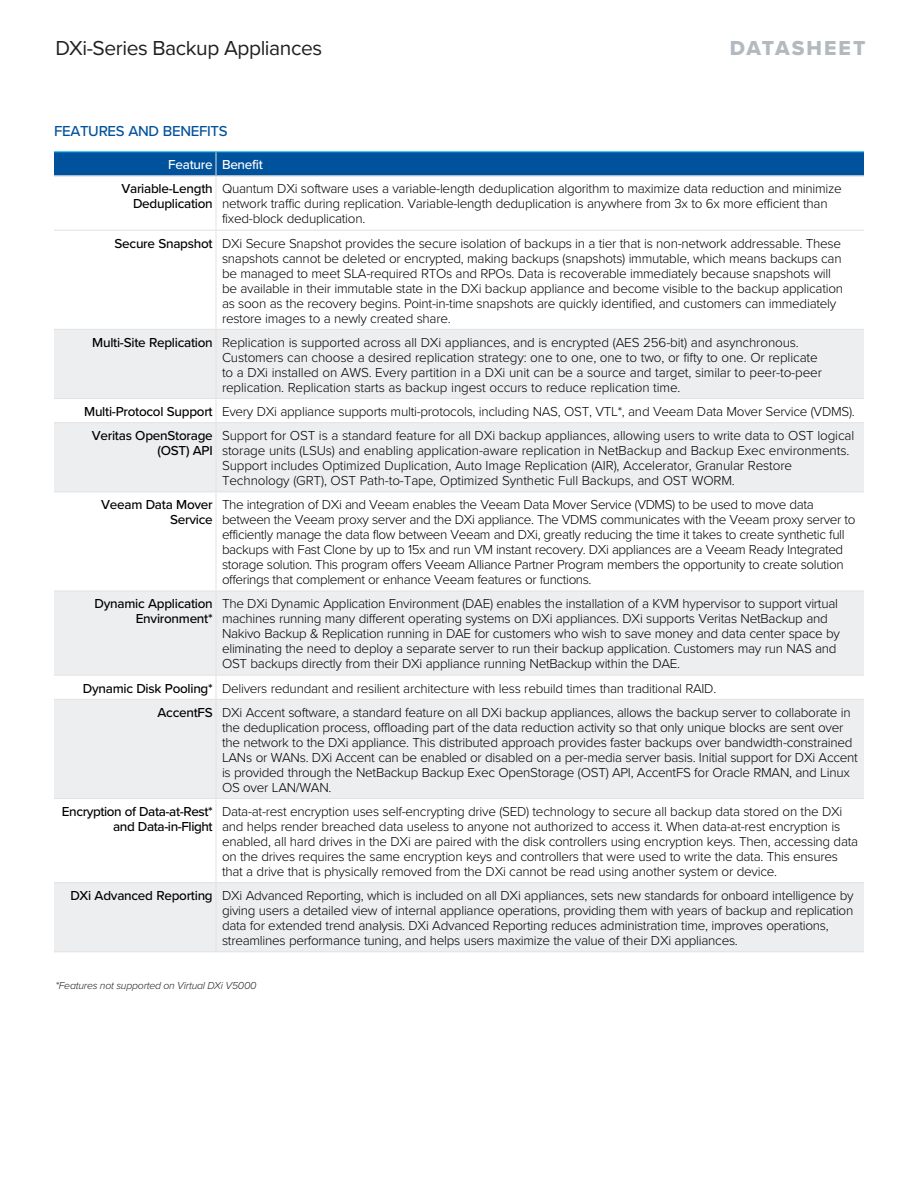
<style>
.page{position:relative;width:918px;height:1188px;background:#fff}
.page>*{position:absolute;margin:0;border:0;box-sizing:border-box;transform-origin:0 0}
.O1{font:21px "Proxima Nova";letter-spacing:-.02em;color:#231f20}
.t1{font:21px "Proxima Nova Extrabld";letter-spacing:.1em;color:#b2bac0}
.P1_main_copy_block{font:500 15px "Proxima Nova";letter-spacing:-.02em;color:#00529c}
.p4_chart_copy{font:300 13.5px/15px "Proxima Nova";letter-spacing:-.02em;color:#000}
.p4_chart_copy-2{font:500 13.5px/15px "Proxima Nova";letter-spacing:-.02em;color:#000;text-align:right}
.p4_chart_copy-3{font:500 13.5px "Proxima Nova";letter-spacing:-.02em;color:#fff}
.O1-2{font:italic 300 10.5px "Proxima Nova";letter-spacing:-.02em;color:#231f20}
</style>
<div class="page">
<svg style="left:54px;top:330px;width:810px;height:621px;fill:#eceef0"></svg>
<hr style="left:54px;top:175px;width:162px;height:2px;background:#e3e2e2">
<hr style="left:216px;top:175px;width:648px;height:2px;background:#e3e2e2">
<svg style="left:54px;top:152px;width:810px;height:24px;background:#07579f"></svg>
<hr style="left:216px;top:176px;width:1px;height:54px;background:#e3e2e2">
<hr style="left:216px;top:231px;width:1px;height:98px;background:#e3e2e2">
<hr style="left:216px;top:330px;width:1px;height:68px;background:#e3e2e2">
<svg style="left:216px;top:399px;width:1px;height:23px"></svg>
<hr style="left:216px;top:423px;width:1px;height:68px;background:#e3e2e2">
<hr style="left:216px;top:492px;width:1px;height:99px;background:#e3e2e2">
<hr style="left:216px;top:591px;width:1px;height:84px;background:#e3e2e2">
<svg style="left:216px;top:676px;width:1px;height:23px"></svg>
<hr style="left:216px;top:700px;width:1px;height:98px;background:#e3e2e2">
<hr style="left:216px;top:799px;width:1px;height:83px;background:#e3e2e2">
<hr style="left:216px;top:883px;width:1px;height:68px;background:#e3e2e2">
<hr style="left:216px;top:230px;width:648px;height:1px;background:#e3e2e2">
<hr style="left:216px;top:329px;width:648px;height:1px;background:#e3e2e2">
<hr style="left:216px;top:398px;width:648px;height:1px;background:#e3e2e2">
<hr style="left:216px;top:422px;width:648px;height:1px;background:#e3e2e2">
<hr style="left:216px;top:491px;width:648px;height:1px;background:#e3e2e2">
<hr style="left:216px;top:591px;width:648px;height:1px;background:#e3e2e2">
<hr style="left:216px;top:675px;width:648px;height:1px;background:#e3e2e2">
<hr style="left:216px;top:699px;width:648px;height:1px;background:#e3e2e2">
<hr style="left:216px;top:798px;width:648px;height:1px;background:#e3e2e2">
<hr style="left:216px;top:882px;width:648px;height:1px;background:#e3e2e2">
<hr style="left:216px;top:951px;width:648px;height:1px;background:#e3e2e2">
<hr style="left:54px;top:230px;width:162px;height:1px;background:#e3e2e2">
<hr style="left:54px;top:329px;width:162px;height:1px;background:#e3e2e2">
<hr style="left:54px;top:398px;width:162px;height:1px;background:#e3e2e2">
<hr style="left:54px;top:422px;width:162px;height:1px;background:#e3e2e2">
<hr style="left:54px;top:491px;width:162px;height:1px;background:#e3e2e2">
<hr style="left:54px;top:591px;width:162px;height:1px;background:#e3e2e2">
<hr style="left:54px;top:675px;width:162px;height:1px;background:#e3e2e2">
<hr style="left:54px;top:699px;width:162px;height:1px;background:#e3e2e2">
<hr style="left:54px;top:798px;width:162px;height:1px;background:#e3e2e2">
<hr style="left:54px;top:882px;width:162px;height:1px;background:#e3e2e2">
<hr style="left:54px;top:951px;width:162px;height:1px;background:#e3e2e2">
<hr style="left:54px;top:151px;width:162px;height:1px;background:#00b6f1">
<hr style="left:216px;top:151px;width:648px;height:1px;background:#00b6f1">
<p class="O1" style="left:56px;top:32px;width:268px">DXi-Series Backup Appliances</p>
<p class="t1" style="left:730px;top:32px;width:137px">DATASHEET</p>
<p class="P1_main_copy_block" style="left:54px;top:120px;width:175px">FEATURES AND BENEFITS</p>
<p class="p4_chart_copy-3" style="left:168px;top:155px;width:46px">Feature</p>
<p class="p4_chart_copy-3" style="left:222px;top:155px;width:42px">Benefit</p>
<p class="p4_chart_copy-2" style="left:121px;top:181px;width:93px">Variable-Length<br>Deduplication</p>
<p class="p4_chart_copy" style="left:222px;top:181px;width:621px">Quantum DXi software uses a variable-length deduplication algorithm to maximize data reduction and minimize network traffic during replication. Variable-length deduplication is anywhere from 3x to 6x more efficient than fixed-block deduplication.</p>
<p class="p4_chart_copy-2" style="left:115px;top:235px;width:100px">Secure Snapshot</p>
<p class="p4_chart_copy" style="left:222px;top:235px;width:623px">DXi Secure Snapshot provides the secure isolation of backups in a tier that is non-network addressable. These snapshots cannot be deleted or encrypted, making backups (snapshots) immutable, which means backups can be managed to meet SLA-required RTOs and RPOs. Data is recoverable immediately because snapshots will be available in their immutable state in the DXi backup appliance and become visible to the backup application as soon as the recovery begins. Point-in-time snapshots are quickly identified, and customers can immediately restore images to a newly created share.</p>
<p class="p4_chart_copy-2" style="left:92px;top:334px;width:122px">Multi-Site Replication</p>
<p class="p4_chart_copy" style="left:222px;top:334px;width:602px">Replication is supported across all DXi appliances, and is encrypted (AES 256-bit) and asynchronous.<br>Customers can choose a desired replication strategy: one to one, one to two, or fifty to one. Or replicate to a DXi installed on AWS. Every partition in a DXi unit can be a source and target, similar to peer-to-peer replication. Replication starts as backup ingest occurs to reduce replication time.</p>
<p class="p4_chart_copy-2" style="left:84px;top:403px;width:130px">Multi-Protocol Support</p>
<p class="p4_chart_copy" style="left:222px;top:403px;width:634px">Every DXi appliance supports multi-protocols, including NAS, OST, VTL*, and Veeam Data Mover Service (VDMS).</p>
<p class="p4_chart_copy-2" style="left:92px;top:428px;width:123px">Veritas OpenStorage (OST) API</p>
<p class="p4_chart_copy" style="left:222px;top:427px;width:634px">Support for OST is a standard feature for all DXi backup appliances, allowing users to write data to OST logical storage units (LSUs) and enabling application-aware replication in NetBackup and Backup Exec environments.<br>Support includes Optimized Duplication, Auto Image Replication (AIR), Accelerator, Granular Restore Technology (GRT), OST Path-to-Tape, Optimized Synthetic Full Backups, and OST WORM.</p>
<p class="p4_chart_copy-2" style="left:101px;top:497px;width:113px">Veeam Data Mover<br>Service</p>
<p class="p4_chart_copy" style="left:222px;top:497px;width:635px">The integration of DXi and Veeam enables the Veeam Data Mover Service (VDMS) to be used to move data between the Veeam proxy server and the DXi appliance. The VDMS communicates with the Veeam proxy server to efficiently manage the data flow between Veeam and DXi, greatly reducing the time it takes to create synthetic full backups with Fast Clone by up to 15x and run VM instant recovery. DXi appliances are a Veeam Ready Integrated storage solution. This program offers Veeam Alliance Partner Program members the opportunity to create solution offerings that complement or enhance Veeam features or functions.</p>
<p class="p4_chart_copy-2" style="left:95px;top:596px;width:120px">Dynamic Application<br>Environment*</p>
<p class="p4_chart_copy" style="left:222px;top:596px;width:620px">The DXi Dynamic Application Environment (DAE) enables the installation of a KVM hypervisor to support virtual machines running many different operating systems on DXi appliances. DXi supports Veritas NetBackup and Nakivo Backup &amp; Replication running in DAE for customers who wish to save money and data center space by eliminating the need to deploy a separate server to run their backup application. Customers may run NAS and OST backups directly from their DXi appliance running NetBackup within the DAE.</p>
<p class="p4_chart_copy-2" style="left:83px;top:680px;width:131px">Dynamic Disk Pooling*</p>
<p class="p4_chart_copy" style="left:222px;top:680px;width:496px">Delivers redundant and resilient architecture with less rebuild times than traditional RAID.</p>
<p class="p4_chart_copy-2" style="left:158px;top:704px;width:57px">AccentFS</p>
<p class="p4_chart_copy" style="left:222px;top:704px;width:638px">DXi Accent software, a standard feature on all DXi backup appliances, allows the backup server to collaborate in the deduplication process, offloading part of the data reduction activity so that only unique blocks are sent over the network to the DXi appliance. This distributed approach provides faster backups over bandwidth-constrained LANs or WANs. DXi Accent can be enabled or disabled on a per-media server basis. Initial support for DXi Accent is provided through the NetBackup Backup Exec OpenStorage (OST) API, AccentFS for Oracle RMAN, and Linux OS over LAN/WAN.</p>
<p class="p4_chart_copy-2" style="left:62px;top:803px;width:152px">Encryption of Data-at-Rest* and Data-in-Flight</p>
<p class="p4_chart_copy" style="left:222px;top:803px;width:638px">Data-at-rest encryption uses self-encrypting drive (SED) technology to secure all backup data stored on the DXi and helps render breached data useless to anyone not authorized to access it. When data-at-rest encryption is enabled, all hard drives in the DXi are paired with the disk controllers using encryption keys. Then, accessing data on the drives requires the same encryption keys and controllers that were used to write the data. This ensures that a drive that is physically removed from the DXi cannot be read using another system or device.</p>
<p class="p4_chart_copy-2" style="left:70px;top:888px;width:144px">DXi Advanced Reporting</p>
<p class="p4_chart_copy" style="left:222px;top:887px;width:633px">DXi Advanced Reporting, which is included on all DXi appliances, sets new standards for onboard intelligence by giving users a detailed view of internal appliance operations, providing them with years of backup and replication data for extended trend analysis. DXi Advanced Reporting reduces administration time, improves operations, streamlines performance tuning, and helps users maximize the value of their DXi appliances.</p>
<p class="O1-2" style="left:56px;top:978px;width:203px">*Features not supported on Virtual DXi V5000</p>
</div>
